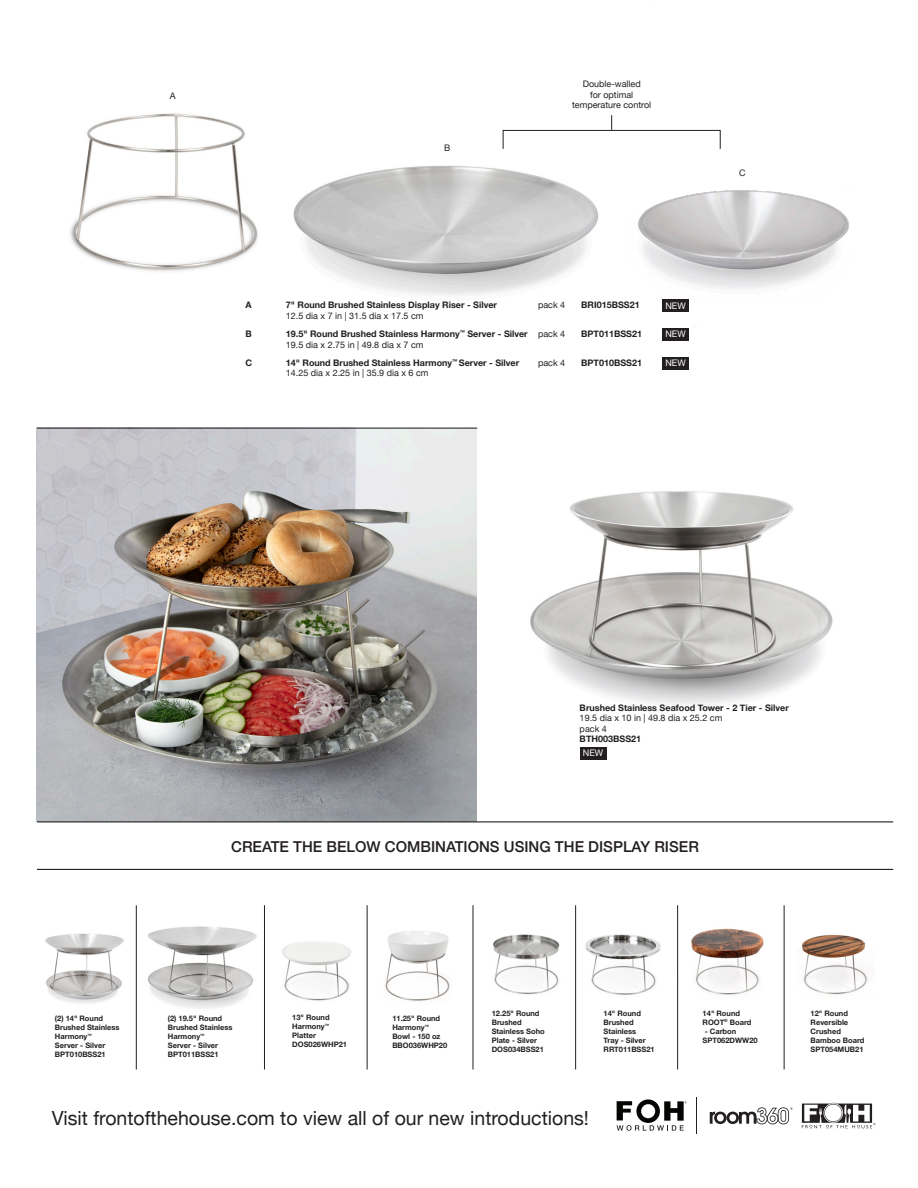
<style>
.page{position:relative;width:918px;height:1188px;background:#fff}
.page>*{position:absolute;margin:0;border:0;box-sizing:border-box;transform-origin:0 0}
.t1{font:19.5px "Helvetica Neue";color:#231f20}
.t2{font:500 15px "Helvetica Neue";color:#231f20}
.t3{font:700 9px "Helvetica Neue";color:#231f20}
.t4{font:9px "Helvetica Neue";color:#231f20}
.t5{font:9px "Helvetica Neue";color:#fff}
.t6{font:700 7.5px/9px "Helvetica Neue";color:#231f20}
</style>
<div class="page">
<img style="left:612px;top:115px;width:237px;height:174px">
<img style="left:293px;top:127px;width:412px;height:168px">
<img style="left:70px;top:113px;width:188px;height:158px">
<div style="left:662px;top:299px;width:27px;height:13px;background:#231f20"></div>
<div style="left:662px;top:328px;width:27px;height:13px;background:#231f20"></div>
<div style="left:662px;top:357px;width:27px;height:13px;background:#231f20"></div>
<svg style="left:611px;top:115px;width:1px;height:15px"></svg>
<div style="left:503px;top:130px;width:217px;height:19px;border:1px solid #231f20"></div>
<img style="left:530px;top:491px;width:303px;height:213px">
<img style="left:37px;top:429px;width:440px;height:392px">
<hr style="left:37px;top:428px;width:440px;height:1px;background:#231f20">
<div style="left:580px;top:747px;width:26px;height:12px;background:#231f20"></div>
<img style="left:45px;top:933px;width:67px;height:71px">
<img style="left:112px;top:912px;width:145px;height:106px">
<img style="left:282px;top:941px;width:69px;height:60px">
<img style="left:493px;top:934px;width:67px;height:61px">
<img style="left:385px;top:931px;width:65px;height:70px">
<img style="left:585px;top:934px;width:62px;height:61px">
<img style="left:809px;top:935px;width:59px;height:60px">
<img style="left:647px;top:923px;width:162px;height:76px">
<hr style="left:367px;top:905px;width:1px;height:165px;background:#231f20">
<hr style="left:473px;top:905px;width:1px;height:165px;background:#231f20">
<hr style="left:575px;top:905px;width:1px;height:165px;background:#231f20">
<hr style="left:677px;top:905px;width:1px;height:165px;background:#231f20">
<hr style="left:784px;top:905px;width:1px;height:165px;background:#231f20">
<hr style="left:264px;top:905px;width:1px;height:165px;background:#231f20">
<hr style="left:136px;top:905px;width:1px;height:165px;background:#231f20">
<svg style="left:710px;top:1107px;width:83px;height:17px"></svg>
<svg style="left:802px;top:1103px;width:73px;height:26px"></svg>
<hr style="left:697px;top:1098px;width:1px;height:36px;background:#231f20">
<svg style="left:617px;top:1099px;width:70px;height:32px"></svg>
<hr style="left:37px;top:869px;width:856px;height:1px;background:#231f20">
<hr style="left:37px;top:821px;width:856px;height:1px;background:#231f20">
<p class="t4" style="left:170px;top:89px;width:7px">A</p>
<p class="t4" style="left:583px;top:78px;width:59px">Double-walled</p>
<p class="t4" style="left:590px;top:88px;width:45px">for optimal</p>
<p class="t4" style="left:572px;top:99px;width:81px">temperature control</p>
<p class="t4" style="left:444px;top:141px;width:8px">B</p>
<p class="t4" style="left:739px;top:166px;width:8px">C</p>
<p class="t3" style="left:246px;top:298px;width:8px">A</p>
<p class="t3" style="left:286px;top:298px;width:213px">7" Round Brushed Stainless Display Riser - Silver</p>
<p class="t4" style="left:286px;top:309px;width:139px">12.5 dia x 7 in | 31.5 dia x 17.5 cm</p>
<p class="t4" style="left:538px;top:298px;width:29px">pack 4</p>
<p class="t3" style="left:581px;top:298px;width:60px">BRI015BSS21</p>
<p class="t5" style="left:665px;top:299px;width:22px">NEW</p>
<p class="t3" style="left:246px;top:327px;width:8px">B</p>
<p class="t3" style="left:286px;top:327px;width:243px">19.5" Round Brushed Stainless Harmony<sup>™</sup> Server - Silver</p>
<p class="t4" style="left:286px;top:338px;width:139px">19.5 dia x 2.75 in | 49.8 dia x 7 cm</p>
<p class="t4" style="left:538px;top:327px;width:29px">pack 4</p>
<p class="t3" style="left:581px;top:327px;width:62px">BPT011BSS21</p>
<p class="t5" style="left:665px;top:328px;width:22px">NEW</p>
<p class="t3" style="left:246px;top:355px;width:8px">C</p>
<p class="t3" style="left:286px;top:355px;width:235px">14" Round Brushed Stainless Harmony<sup>™</sup> Server - Silver</p>
<p class="t4" style="left:286px;top:367px;width:144px">14.25 dia x 2.25 in | 35.9 dia x 6 cm</p>
<p class="t4" style="left:538px;top:356px;width:29px">pack 4</p>
<p class="t3" style="left:581px;top:355px;width:62px">BPT010BSS21</p>
<p class="t5" style="left:665px;top:356px;width:22px">NEW</p>
<p class="t3" style="left:580px;top:701px;width:211px">Brushed Stainless Seafood Tower - 2 Tier - Silver</p>
<p class="t4" style="left:580px;top:712px;width:144px">19.5 dia x 10 in | 49.8 dia x 25.2 cm</p>
<p class="t4" style="left:580px;top:722px;width:29px">pack 4</p>
<p class="t3" style="left:580px;top:732px;width:63px">BTH003BSS21</p>
<p class="t5" style="left:583px;top:746px;width:22px">NEW</p>
<p class="t2" style="left:231px;top:835px;width:469px">CREATE THE BELOW COMBINATIONS USING THE DISPLAY RISER</p>
<p class="t6" style="left:55px;top:1014px;width:66px">(2) 14" Round<br>Brushed Stainless<br>Harmony<sup>™<br></sup>Server - Silver</p>
<p class="t6" style="left:55px;top:1050px;width:52px">BPT010BSS21</p>
<p class="t6" style="left:168px;top:1014px;width:66px">(2) 19.5" Round<br>Brushed Stainless<br>Harmony<sup>™<br></sup>Server - Silver</p>
<p class="t6" style="left:168px;top:1050px;width:52px">BPT011BSS21</p>
<p class="t6" style="left:292px;top:1013px;width:39px;text-align:justify">13" Round Harmony<sup>™ </sup>Platter</p>
<p class="t6" style="left:292px;top:1040px;width:56px">DOS026WHP21</p>
<p class="t6" style="left:392px;top:1014px;width:50px">11.25" Round<br>Harmony<sup>™<br></sup>Bowl - 150 oz</p>
<p class="t6" style="left:392px;top:1041px;width:56px">BBO036WHP20</p>
<p class="t6" style="left:492px;top:1009px;width:55px">12.25" Round<br>Brushed<br>Stainless Soho<br>Plate - Silver</p>
<p class="t6" style="left:492px;top:1045px;width:54px">DOS034BSS21</p>
<p class="t6" style="left:604px;top:1009px;width:44px">14" Round<br>Brushed<br>Stainless<br>Tray - Silver</p>
<p class="t6" style="left:604px;top:1045px;width:53px">RRT011BSS21</p>
<p class="t6" style="left:703px;top:1009px;width:50px">14" Round<br>ROOT<sup>®</sup> Board</p>
<p class="t6" style="left:705px;top:1027px;width:33px">- Carbon</p>
<p class="t6" style="left:703px;top:1036px;width:57px">SPT062DWW20</p>
<p class="t1" style="left:52px;top:1104px;width:539px">Visit frontofthehouse.com to view all of our new introductions!</p>
<p class="t6" style="left:811px;top:1009px;width:55px">12" Round<br>Reversible<br>Crushed<br>Bamboo Board</p>
<p class="t6" style="left:811px;top:1045px;width:54px">SPT054MUB21</p>
</div>
